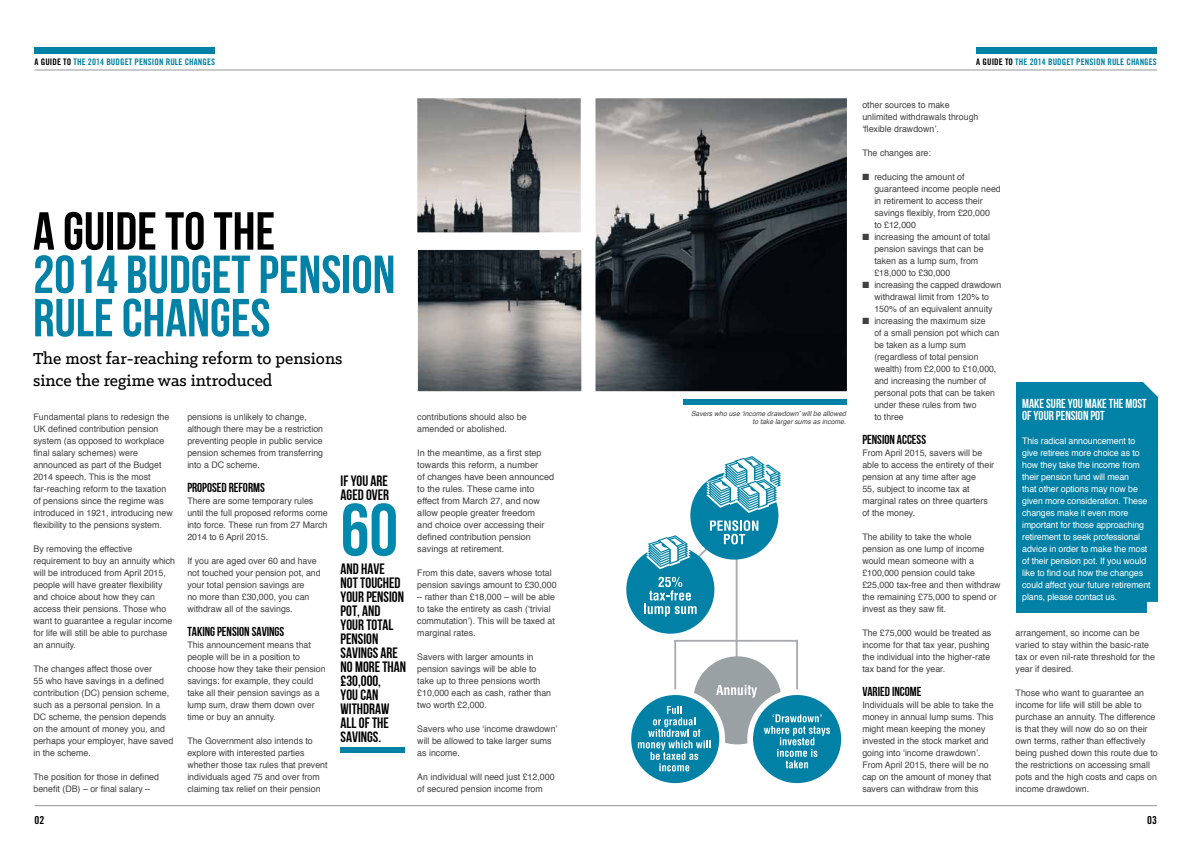
<style>
.page{position:relative;width:1191px;height:842px;background:#fff}
.page>*{position:absolute;margin:0;border:0;box-sizing:border-box;transform-origin:0 0}
.t1{font:74px "Bebas Neue";color:#0089ac}
.t2{font:53.4px/43.3px "Bebas Neue";color:#0081a5}
.t3{font:53.4px "Bebas Neue";color:#000}
.t4{font:500 18px/21.8px "Klinic Slab";color:#000}
.t5{font:15px/14px "Bebas Neue";color:#000}
.t6{font:13px "Bebas Neue";color:#000}
.t7{font:13px/12px "Bebas Neue";color:#fff}
.t8{font:11px "Trade Gothic Bold Cond Twenty";color:#000}
.t9{font:9px/12px "Helvetica";color:#414042}
.t10{font:9px/12px "Helvetica";letter-spacing:-.01em;color:#fff}
.t11{font:9px/12px "Helvetica";color:#414042;scale:.96 1}
.t12{font:9px "Trade Gothic Bold Cond Twenty";letter-spacing:.01em;color:#0081a5}
.t13{font:italic 7px/8px "Helvetica";color:#414042;text-align:right}
.s1{color:#000}
</style>
<div class="page">
<hr style="left:35px;top:70px;width:1122px;height:1px;background:#939598">
<hr style="left:35px;top:805px;width:1122px;height:1px;background:#939598">
<div style="left:34px;top:47px;width:181px;height:6px;background:#0081a5"></div>
<div style="left:976px;top:47px;width:181px;height:6px;background:#0081a5"></div>
<div style="left:1015px;top:382px;width:142px;height:230px;background:#0081a5"></div>
<svg style="left:1143px;top:382px;width:15px;height:20px"></svg>
<svg style="left:1140px;top:602px;width:17px;height:11px"></svg>
<div style="left:683px;top:400px;width:164px;height:5px;background:#0081a5"></div>
<div style="left:341px;top:747px;width:64px;height:5px;background:#0081a5"></div>
<div style="left:626px;top:546px;width:88px;height:88px;background:#0081a5;border-radius:50%"></div>
<div style="left:690px;top:471px;width:88px;height:89px;background:#0081a5;border-radius:50%"></div>
<div style="left:631px;top:695px;width:88px;height:88px;background:#0081a5;border-radius:50%"></div>
<div style="left:753px;top:695px;width:88px;height:88px;background:#0081a5;border-radius:50%"></div>
<svg style="left:706px;top:456px;width:75px;height:57px"></svg>
<svg style="left:638px;top:520px;width:192px;height:251px"></svg>
<img style="left:417px;top:98px;width:430px;height:293px">
<p class="t12" style="left:35px;top:56px;width:182px"><span class="s1">A GUIDE TO</span> THE 2014 BUDGET PENSION RULE CHANGES</p>
<p class="t12" style="left:976px;top:56px;width:182px"><span class="s1">A GUIDE TO</span> THE 2014 BUDGET PENSION RULE CHANGES</p>
<h2 class="t3" style="left:33px;top:202px;width:244px">A GUIDE TO THE</h2>
<h2 class="t2" style="left:33px;top:251px;width:364px">2014 BUDGET PENSION<br>RULE CHANGES</h2>
<h3 class="t4" style="left:33px;top:347px;width:311px">The most far-reaching reform to pensions since the regime was introduced</h3>
<p class="t9" style="left:33px;top:411px;width:141px">Fundamental plans to redesign the<br>UK defined contribution pension system (as opposed to workplace final salary schemes) were announced as part of the Budget<br>2014 speech. This is the most far-reaching reform to the taxation of pensions since the regime was introduced in 1921, introducing new flexibility to the pensions system.</p>
<p class="t9" style="left:33px;top:543px;width:143px">By removing the effective requirement to buy an annuity which will be introduced from April 2015, people will have greater flexibility and choice about how they can access their pensions. Those who want to guarantee a regular income for life will still be able to purchase an annuity.</p>
<p class="t9" style="left:33px;top:663px;width:141px">The changes affect those over<br>55 who have savings in a defined contribution (DC) pension scheme, such as a personal pension. In a<br>DC scheme, the pension depends on the amount of money you, and perhaps your employer, have saved in the scheme.</p>
<p class="t9" style="left:33px;top:771px;width:127px">The position for those in defined benefit (DB) – or final salary –</p>
<p class="t9" style="left:187px;top:411px;width:137px">pensions is unlikely to change, although there may be a restriction preventing people in public service pension schemes from transferring into a DC scheme.</p>
<h3 class="t6" style="left:187px;top:480px;width:79px">PROPOSED REFORMS</h3>
<p class="t9" style="left:187px;top:495px;width:142px">There are some temporary rules until the full proposed reforms come into force. These run from 27 March<br>2014 to 6 April 2015.</p>
<p class="t9" style="left:187px;top:555px;width:135px">If you are aged over 60 and have not touched your pension pot, and your total pension savings are<br>no more than £30,000, you can withdraw all of the savings.</p>
<h3 class="t6" style="left:187px;top:624px;width:99px">TAKING PENSION SAVINGS</h3>
<p class="t9" style="left:187px;top:639px;width:140px">This announcement means that people will be in a position to choose how they take their pension savings: for example, they could take all their pension savings as a lump sum, draw them down over time or buy an annuity.</p>
<p class="t9" style="left:187px;top:735px;width:142px">The Government also intends to explore with interested parties whether those tax rules that prevent individuals aged 75 and over from claiming tax relief on their pension</p>
<h3 class="t5" style="left:341px;top:473px;width:48px">IF YOU ARE<br>AGED</h3>
<h3 class="t5" style="left:366px;top:487px;width:25px">OVER</h3>
<h1 class="t1" style="left:341px;top:489px;width:59px">60</h1>
<h3 class="t5" style="left:341px;top:561px;width:67px">AND HAVE<br>NOT TOUCHED<br>YOUR PENSION<br>POT, AND<br>YOUR TOTAL<br>PENSION<br>SAVINGS ARE<br>NO MORE THAN £30,000,<br>YOU CAN<br>WITHDRAW<br>ALL OF THE<br>SAVINGS.</h3>
<p class="t9" style="left:417px;top:411px;width:111px">contributions should also be amended or abolished.</p>
<p class="t9" style="left:417px;top:447px;width:138px">In the meantime, as a first step towards this reform, a number<br>of changes have been announced to the rules. These came into effect from March 27, and now allow people greater freedom<br>and choice over accessing their defined contribution pension savings at retirement.</p>
<p class="t9" style="left:417px;top:567px;width:141px">From this date, savers whose total pension savings amount to £30,000</p>
<p class="t9" style="left:417px;top:591px;width:139px">– rather than £18,000 – will be able to take the entirety as cash (‘trivial commutation’). This will be taxed at marginal rates.</p>
<p class="t9" style="left:417px;top:651px;width:135px">Savers with larger amounts in pension savings will be able to take up to three pensions worth £10,000 each as cash, rather than two worth £2,000.</p>
<p class="t9" style="left:417px;top:723px;width:142px">Savers who use ‘income drawdown’ will be allowed to take larger sums as income.</p>
<p class="t9" style="left:417px;top:771px;width:139px">An individual will need just £12,000 of secured pension income from</p>
<p class="t13" style="left:691px;top:409px;width:156px">Savers who use ‘income drawdown’ will be allowed to take larger sums as income.</p>
<p class="t9" style="left:862px;top:99px;width:118px">other sources to make unlimited withdrawals through ‘flexible drawdown’.</p>
<p class="t9" style="left:862px;top:147px;width:70px">The changes are:</p>
<p class="t9" style="left:874px;top:171px;width:128px;text-indent:-12px">■ reducing the amount of guaranteed income people need in retirement to access their savings flexibly, from £20,000<br>to £12,000</p>
<p class="t9" style="left:874px;top:231px;width:117px;text-indent:-12px">■ increasing the amount of total pension savings that can be taken as a lump sum, from £18,000 to £30,000</p>
<p class="t9" style="left:862px;top:279px;width:140px;text-align:center">■ increasing the capped drawdown withdrawal limit from 120% to<br>150% of an equivalent annuity</p>
<p class="t11" style="left:874px;top:315px;width:132px;text-indent:-12px">■ increasing the maximum size<br>of a small pension pot which can be taken as a lump sum (regardless of total pension wealth) from £2,000 to £10,000, and increasing the number of personal pots that can be taken under these rules from two<br>to three</p>
<h3 class="t6" style="left:862px;top:432px;width:65px">PENSION ACCESS</h3>
<p class="t9" style="left:862px;top:447px;width:133px">From April 2015, savers will be able to access the entirety of their pension at any time after age<br>55, subject to income tax at marginal rates on three quarters of the money.</p>
<p class="t9" style="left:862px;top:531px;width:140px">The ability to take the whole pension as one lump of income would mean someone with a £100,000 pension could take £25,000 tax-free and then withdraw the remaining £75,000 to spend or invest as they saw fit.</p>
<p class="t9" style="left:862px;top:627px;width:130px">The £75,000 would be treated as income for that tax year, pushing the individual into the higher-rate tax band for the year.</p>
<h3 class="t6" style="left:862px;top:684px;width:61px">VARIED INCOME</h3>
<p class="t9" style="left:862px;top:699px;width:133px">Individuals will be able to take the money in annual lump sums. This might mean keeping the money invested in the stock market and going into ‘income drawdown’.<br>From April 2015, there will be no cap on the amount of money that savers can withdraw from this</p>
<h3 class="t7" style="left:1022px;top:397px;width:126px">MAKE SURE YOU MAKE THE MOST<br>OF YOUR PENSION POT</h3>
<p class="t10" style="left:1022px;top:435px;width:130px">This radical announcement to give retirees more choice as to how they take the income from their pension fund will mean<br>that other options may now be given more consideration. These changes make it even more important for those approaching retirement to seek professional advice in order to make the most of their pension pot. If you would like to find out how the changes could affect your future retirement plans, please contact us.</p>
<p class="t9" style="left:1015px;top:627px;width:141px">arrangement, so income can be varied to stay within the basic-rate tax or even nil-rate threshold for the year if desired.</p>
<p class="t9" style="left:1015px;top:687px;width:144px">Those who want to guarantee an income for life will still be able to purchase an annuity. The difference is that they will now do so on their own terms, rather than effectively being pushed down this route due to the restrictions on accessing small pots and the high costs and caps on income drawdown.</p>
<p class="t8" style="left:35px;top:813px;width:11px">02</p>
<p class="t8" style="left:1147px;top:813px;width:11px">03</p>
</div>
